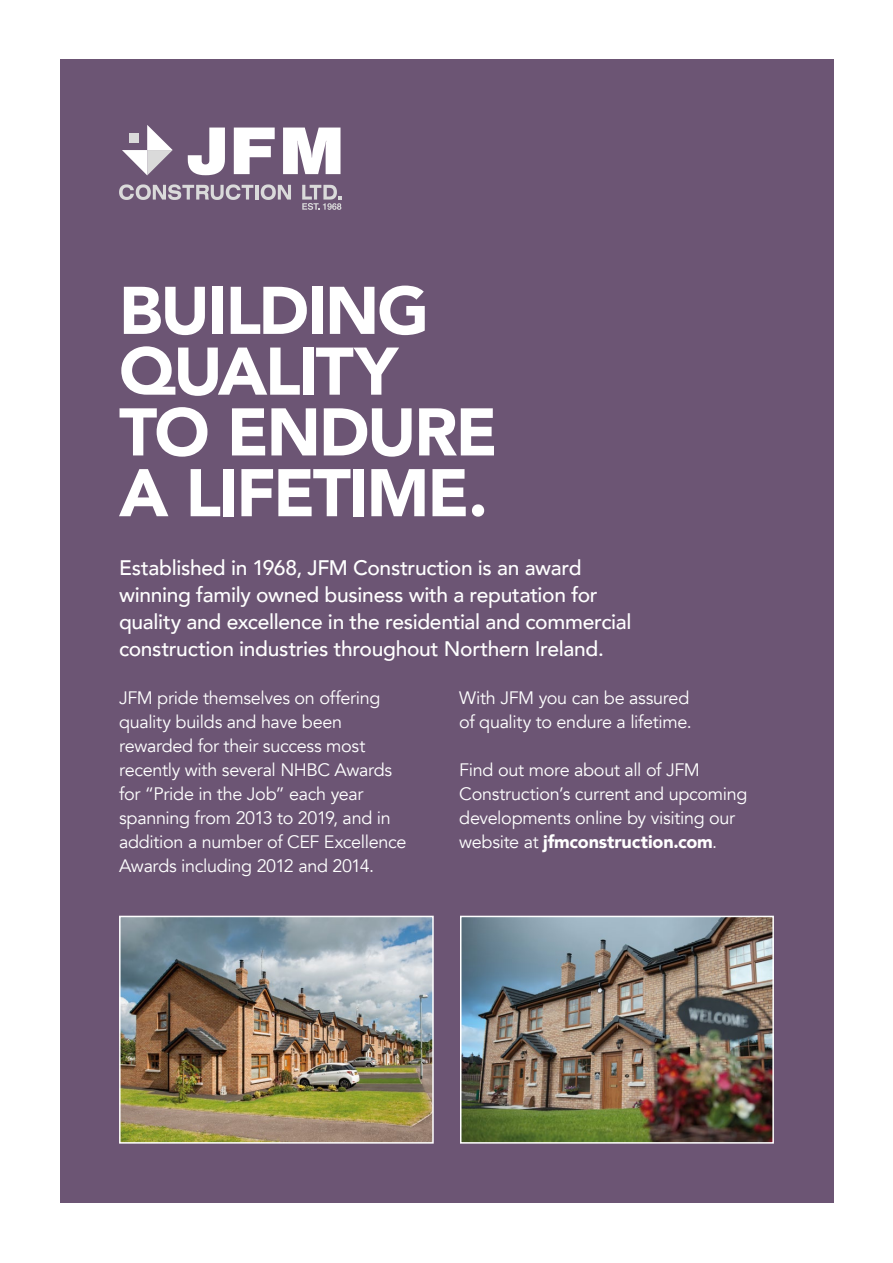
<style>
.page{position:relative;width:893px;height:1263px;background:#fff}
.page>*{position:absolute;margin:0;border:0;box-sizing:border-box;transform-origin:0 0}
.t1{font:900 66.6px/60.8px "Avenir";letter-spacing:-.03em;color:#fff}
.t2{font:500 21px/27px "Avenir";letter-spacing:-.015em;color:#fff}
.t3{font:18px/24px "Avenir";letter-spacing:-.02em;color:#fff}
.s1{font-weight:900}
</style>
<div class="page">
<div style="left:60px;top:60px;width:773px;height:1143px;background:#6c5574"></div>
<svg style="left:188px;top:128px;width:37px;height:47px"></svg>
<svg style="left:234px;top:128px;width:41px;height:46px"></svg>
<svg style="left:283px;top:128px;width:57px;height:46px"></svg>
<svg style="left:119px;top:184px;width:134px;height:16px"></svg>
<hr style="left:255px;top:185px;width:4px;height:15px;background:#dadada">
<svg style="left:261px;top:184px;width:30px;height:16px"></svg>
<svg style="left:122px;top:125px;width:51px;height:50px"></svg>
<svg style="left:302px;top:185px;width:39px;height:25px"></svg>
<img style="left:122px;top:919px;width:309px;height:221px">
<div style="left:119px;top:916px;width:315px;height:227px;border:2px solid #fff"></div>
<img style="left:463px;top:919px;width:308px;height:221px">
<div style="left:460px;top:916px;width:314px;height:227px;border:2px solid #fff"></div>
<h1 class="t1" style="left:119px;top:279px;width:380px">BUILDING<br>QUALITY<br>TO ENDURE<br>A LIFETIME.</h1>
<p class="t2" style="left:119px;top:553px;width:514px">Established in 1968, JFM Construction is an award winning family owned business with a reputation for quality and excellence in the residential and commercial construction industries throughout Northern Ireland.</p>
<p class="t3" style="left:119px;top:686px;width:289px">JFM pride themselves on offering quality builds and have been rewarded for their success most recently with several NHBC Awards for “Pride in the Job” each year spanning from 2013 to 2019, and in addition a number of CEF Excellence<br>Awards including 2012 and 2014.</p>
<p class="t3" style="left:459px;top:686px;width:234px">With JFM you can be assured of quality to endure a lifetime.</p>
<p class="t3" style="left:459px;top:758px;width:290px">Find out more about all of JFM Construction’s current and upcoming developments online by visiting our website at <span class="s1">jfmconstruction.com</span>.</p>
</div>
